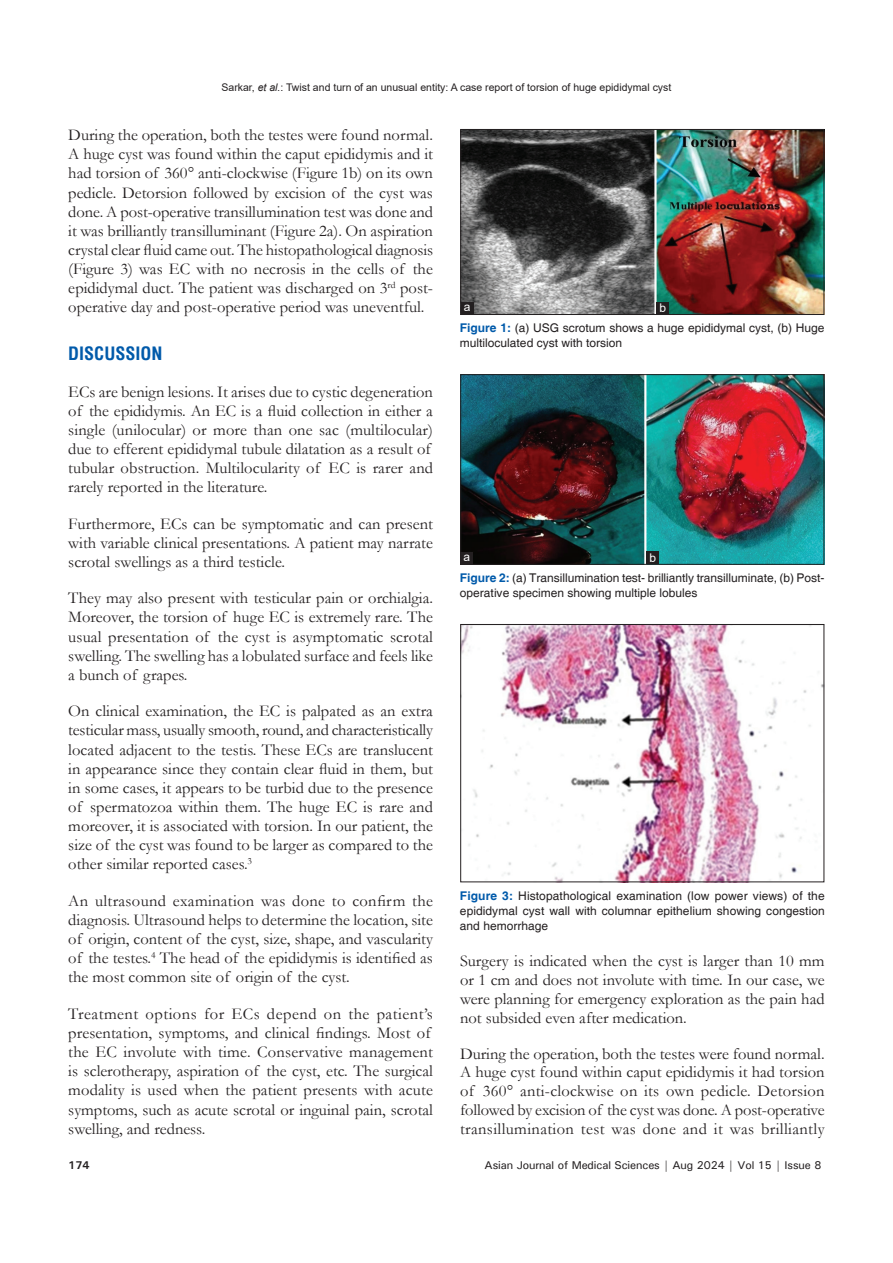
<style>
.page{position:relative;width:893px;height:1263px;background:#fff}
.page>*{position:absolute;margin:0;border:0;box-sizing:border-box;transform-origin:0 0}
.t1{font:700 condensed 18px "Helvetica";color:#015aaa}
.TX{font:16.5px/19.2px "Garamond";color:#231f20;text-align:justify}
.FGC{font:12px/15px "Helvetica";color:#231f20}
.LABEL{font:12px "Arial";color:#fff}
.t2{font:500 11.25px "Univers";letter-spacing:-.01em;color:#231f20}
.t3{font:700 11.25px "Univers";color:#231f20}
.t4{font:10.5px "Arial";color:#231f20}
.s1{font-style:italic}
.s2{font-weight:700;color:#015aaa}
</style>
<div class="page">
<img style="left:462px;top:626px;width:360px;height:254px">
<div style="left:460px;top:624px;width:364px;height:258px;border:1px solid #231f20"></div>
<img style="left:462px;top:376px;width:360px;height:186px">
<div style="left:460px;top:374px;width:364px;height:190px;border:1px solid #231f20"></div>
<div style="left:646px;top:551px;width:13px;height:13px;background:#231f20"></div>
<div style="left:460px;top:552px;width:13px;height:12px;background:#231f20"></div>
<img style="left:462px;top:131px;width:360px;height:182px">
<div style="left:460px;top:129px;width:364px;height:186px;border:1px solid #231f20"></div>
<div style="left:656px;top:302px;width:13px;height:12px;background:#231f20"></div>
<div style="left:461px;top:302px;width:12px;height:12px;background:#231f20"></div>
<p class="t4" style="left:222px;top:80px;width:451px">Sarkar, <span class="s1">et al.</span>: Twist and turn of an unusual entity: A case report of torsion of huge epididymal cyst</p>
<p class="TX" style="left:68px;top:125px;width:366px">During the operation, both the testes were found normal.<br>A huge cyst was found within the caput epididymis and it had torsion of 360° anti-clockwise (Figure 1b) on its own pedicle. Detorsion followed by excision of the cyst was done. A post-operative transillumination test was done and it was brilliantly transilluminant (Figure 2a). On aspiration crystal clear fluid came out. The histopathological diagnosis (Figure 3) was EC with no necrosis in the cells of the epididymal duct. The patient was discharged on 3<sup>rd</sup> post&shy;operative day and post-operative period was uneventful.</p>
<h1 class="t1" style="left:68px;top:342px;width:96px">DISCUSSION</h1>
<p class="TX" style="left:68px;top:381px;width:366px;text-align:left">ECs are benign lesions. It arises due to cystic degeneration of the epididymis. An EC is a fluid collection in either a single (unilocular) or more than one sac (multilocular) due to efferent epididymal tubule dilatation as a result of tubular obstruction. Multilocularity of EC is rarer and rarely reported in the literature.</p>
<p class="TX" style="left:68px;top:513px;width:366px">Furthermore, ECs can be symptomatic and can present with variable clinical presentations. A patient may narrate scrotal swellings as a third testicle.</p>
<p class="TX" style="left:68px;top:588px;width:366px">They may also present with testicular pain or orchialgia.<br>Moreover, the torsion of huge EC is extremely rare. The usual presentation of the cyst is asymptomatic scrotal swelling. The swelling has a lobulated surface and feels like a bunch of grapes.</p>
<p class="TX" style="left:68px;top:701px;width:366px">On clinical examination, the EC is palpated as an extra testicular mass, usually smooth, round, and characteristically located adjacent to the testis. These ECs are translucent in appearance since they contain clear fluid in them, but in some cases, it appears to be turbid due to the presence of spermatozoa within them. The huge EC is rare and moreover, it is associated with torsion. In our patient, the size of the cyst was found to be larger as compared to the other similar reported cases.<sup>3</sup></p>
<p class="TX" style="left:68px;top:891px;width:366px">An ultrasound examination was done to confirm the diagnosis. Ultrasound helps to determine the location, site of origin, content of the cyst, size, shape, and vascularity of the testes.<sup>4</sup> The head of the epididymis is identified as the most common site of origin of the cyst.</p>
<p class="TX" style="left:68px;top:1004px;width:366px;text-align:left">Treatment options for ECs depend on the patient’s presentation, symptoms, and clinical findings. Most of the EC involute with time. Conservative management is sclerotherapy, aspiration of the cyst, etc. The surgical modality is used when the patient presents with acute symptoms, such as acute scrotal or inguinal pain, scrotal swelling, and redness.</p>
<p class="LABEL" style="left:464px;top:299px;width:8px">a</p>
<p class="LABEL" style="left:659px;top:300px;width:8px">b</p>
<p class="FGC" style="left:460px;top:321px;width:366px"><span class="s2">Figure 1:</span> (a) USG scrotum shows a huge epididymal cyst, (b) Huge multiloculated cyst with torsion</p>
<p class="LABEL" style="left:464px;top:549px;width:8px">a</p>
<p class="LABEL" style="left:649px;top:550px;width:8px">b</p>
<p class="FGC" style="left:460px;top:571px;width:366px"><span class="s2">Figure 2:</span> (a) Transillumination test- brilliantly transilluminate, (b) Post&shy;operative specimen showing multiple lobules</p>
<p class="FGC" style="left:460px;top:888px;width:366px;text-align:justify"><span class="s2">Figure 3:</span> Histopathological examination (low power views) of the epididymal cyst wall with columnar epithelium showing congestion and hemorrhage</p>
<p class="TX" style="left:460px;top:951px;width:366px;line-height:18.8px">Surgery is indicated when the cyst is larger than 10 mm or 1 cm and does not involute with time. In our case, we were planning for emergency exploration as the pain had not subsided even after medication.</p>
<p class="TX" style="left:460px;top:1044px;width:366px;line-height:18.8px">During the operation, both the testes were found normal.<br>A huge cyst found within caput epididymis it had torsion of 360° anti-clockwise on its own pedicle. Detorsion followed by excision of the cyst was done. A post-operative transillumination test was done and it was brilliantly</p>
<p class="t3" style="left:68px;top:1157px;width:23px">174</p>
<p class="t2" style="left:485px;top:1157px;width:338px">Asian Journal of Medical Sciences | Aug 2024 | Vol 15 | Issue 8</p>
</div>
